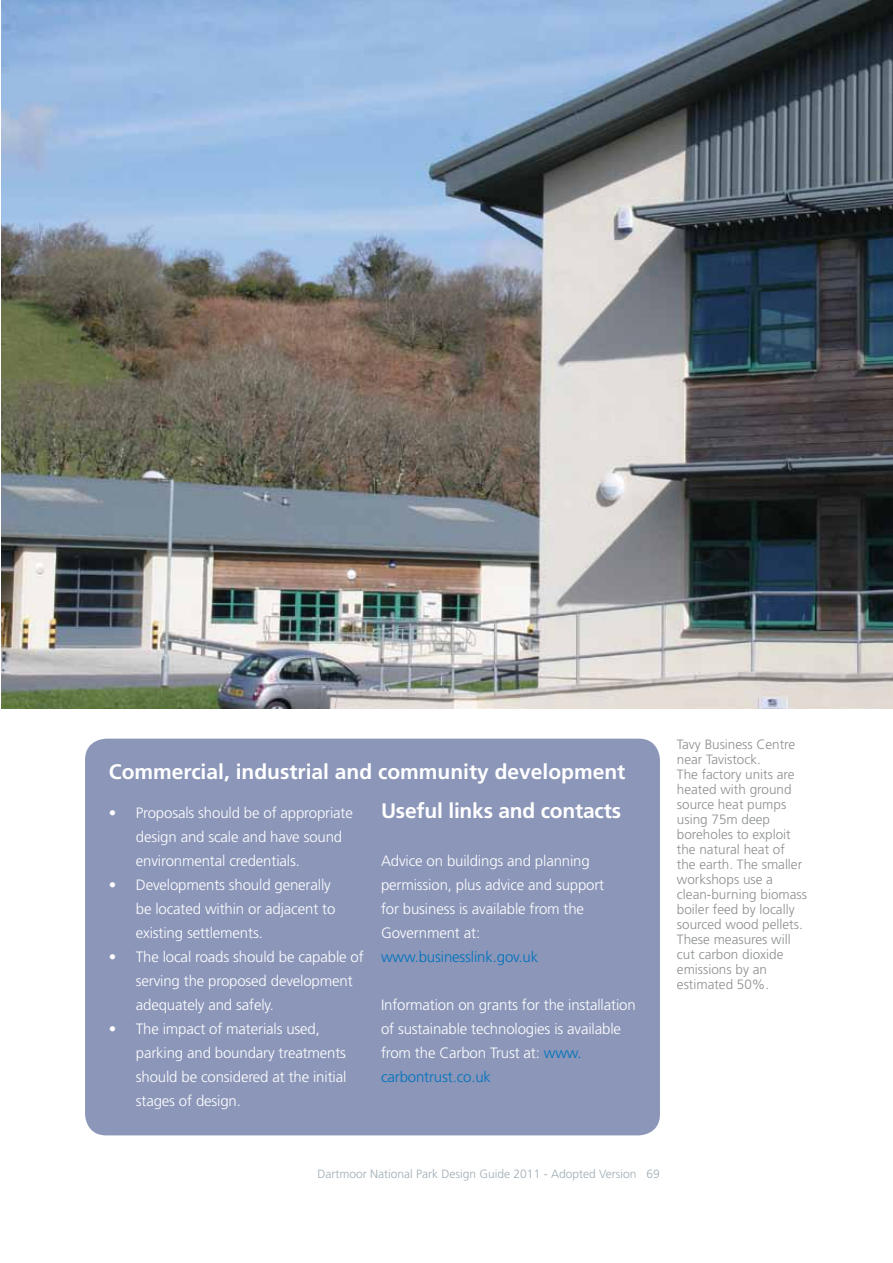
<style>
.page{position:relative;width:893px;height:1263px;background:#fff}
.page>*{position:absolute;margin:0;border:0;box-sizing:border-box;transform-origin:0 0}
.t1{font:700 21px "Frutiger LT Std";color:#fff}
.t2{font:300 15px/24px "Frutiger LT Std";letter-spacing:-.01em;color:#fff}
.t3{font:300 15px "Frutiger LT Std";letter-spacing:-.01em;color:#0072bc}
.t4{font:300 13.5px/15px "Frutiger LT Std";color:#8c8f90}
.t5{font:300 12px "Frutiger LT Std";color:#9eacb5}
.s1{color:#0072bc}
</style>
<div class="page">
<div style="left:85px;top:739px;width:575px;height:396px;background:#8b96b9;border-radius:21px"></div>
<img style="left:2px;top:0;width:891px;height:708px">
<h1 class="t1" style="left:109px;top:760px;width:518px">Commercial, industrial and community development</h1>
<p class="t2" style="left:136px;top:801px;width:219px;text-indent:-27px">• Proposals should be of appropriate design and scale and have sound environmental credentials.</p>
<p class="t2" style="left:136px;top:873px;width:201px;text-indent:-27px">• Developments should generally be located within or adjacent to existing settlements.</p>
<p class="t2" style="left:136px;top:945px;width:229px;text-indent:-27px">• The local roads should be capable of serving the proposed development adequately and safely.</p>
<p class="t2" style="left:136px;top:1017px;width:212px;text-indent:-27px">• The impact of materials used, parking and boundary treatments should be considered at the initial stages of design.</p>
<h1 class="t1" style="left:381px;top:799px;width:241px">Useful links and contacts</h1>
<p class="t2" style="left:381px;top:849px;width:225px">Advice on buildings and planning permission, plus advice and support for business is available from the<br>Government at:</p>
<p class="t3" style="left:381px;top:949px;width:159px">www.businesslink.gov.uk</p>
<p class="t2" style="left:381px;top:993px;width:256px">Information on grants for the installation of sustainable technologies is available from the Carbon Trust at: <span class="s1">www. carbontrust.co.uk</span></p>
<p class="t4" style="left:677px;top:737px;width:132px">Tavy Business Centre near Tavistock.<br>The factory units are heated with ground source heat pumps using 75m deep boreholes to exploit the natural heat of the earth. The smaller workshops use a clean-burning biomass boiler feed by locally sourced wood pellets.<br>These measures will cut carbon dioxide emissions by an estimated 50%.</p>
<p class="t5" style="left:318px;top:1167px;width:344px">Dartmoor National Park Design Guide 2011 - Adopted Version 69</p>
</div>
